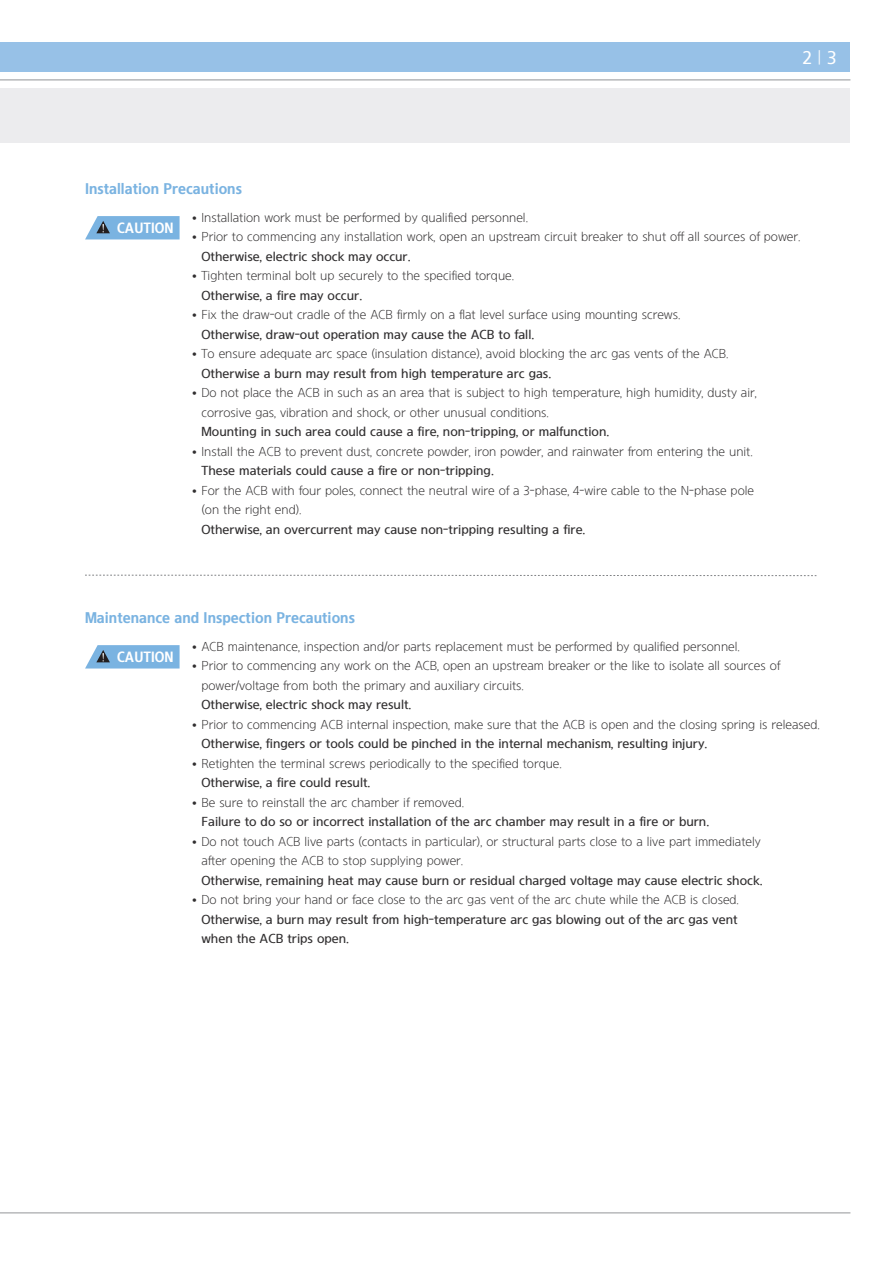
<style>
.page{position:relative;width:893px;height:1263px;background:#fff}
.page>*{position:absolute;margin:0;border:0;box-sizing:border-box;transform-origin:0 0}
.t1{font:18px "Hyundai HI Medium OTF";color:#fff}
.øµπÆ_ﬂ{font:15px "Hyundai HI Bold OTF";color:#7ab3e1;scale:.95 1}
.øµπÆ_ﬂ-2{font:14.4px "Hyundai HI Bold OTF";color:#fff;scale:.9 1}
.t2{font:12.75px/19.5px "Hyundai HI Light OTF";color:#312f30}
.t3{font:12.75px/19.5px "Hyundai HI Medium OTF";color:#312f30}
.s1{font-family:"Hyundai HI Light OTF"}
.s2{font-family:"Malgun Gothic"}
.s3{font-family:"Hyundai HI Medium OTF"}
</style>
<div class="page">
<div style="left:0;top:43px;width:850px;height:29px;background:#97c1e7"></div>
<hr style="left:0;top:1212px;width:850px;height:1px;background:#939598">
<hr style="left:0;top:80px;width:850px;height:1px;background:#939598">
<div style="left:0;top:88px;width:850px;height:54px;background:#ececee"></div>
<svg style="left:85px;top:575px;width:732px;height:1px"></svg>
<svg style="left:85px;top:216px;width:95px;height:23px;background:#81b3dc"></svg>
<svg style="left:85px;top:645px;width:95px;height:23px;background:#81b3dc"></svg>
<p class="øµπÆ_ﬂ" style="left:85px;top:179px;width:167px">Installation Precautions</p>
<p class="t1" style="left:802px;top:47px;width:36px">2 <span class="s1">|</span> 3</p>
<p class="øµπÆ_ﬂ-2" style="left:117px;top:219px;width:64px">CAUTION</p>
<p class="t2" style="left:192px;top:207px;width:338px"><span class="s2">•</span> Installation work must be performed by qualified personnel.</p>
<p class="t2" style="left:201px;top:227px;width:600px;text-indent:-10px"><span class="s2">•</span> Prior to commencing any installation work, open an upstream circuit breaker to shut off all sources of power.<br><span class="s3">Otherwise, electric shock may occur.</span></p>
<p class="t2" style="left:201px;top:266px;width:314px;text-indent:-10px"><span class="s2">•</span> Tighten terminal bolt up securely to the specified torque.<br><span class="s3">Otherwise, a fire may occur.</span></p>
<p class="t2" style="left:201px;top:305px;width:480px;text-indent:-10px"><span class="s2">•</span> Fix the draw-out cradle of the ACB firmly on a flat level surface using mounting screws.<br><span class="s3">Otherwise, draw-out operation may cause the ACB to fall.</span></p>
<p class="t2" style="left:201px;top:344px;width:528px;text-indent:-10px"><span class="s2">•</span> To ensure adequate arc space (insulation distance), avoid blocking the arc gas vents of the ACB.<br><span class="s3">Otherwise a burn may result from high temperature arc gas.</span></p>
<p class="t2" style="left:201px;top:383px;width:557px;text-indent:-10px"><span class="s2">•</span> Do not place the ACB in such as an area that is subject to high temperature, high humidity, dusty air, corrosive gas, vibration and shock, or other unusual conditions.<br><span class="s3">Mounting in such area could cause a fire, non-tripping, or malfunction.</span></p>
<p class="t2" style="left:201px;top:441px;width:553px;text-indent:-10px"><span class="s2">•</span> Install the ACB to prevent dust, concrete powder, iron powder, and rainwater from entering the unit.<br><span class="s3">These materials could cause a fire or non-tripping.</span></p>
<p class="t2" style="left:201px;top:480px;width:554px;text-indent:-10px"><span class="s2">•</span> For the ACB with four poles, connect the neutral wire of a 3-phase, 4-wire cable to the N-phase pole (on the right end).<br><span class="s3">Otherwise, an overcurrent may cause non-tripping resulting a fire.</span></p>
<p class="øµπÆ_ﬂ" style="left:85px;top:608px;width:286px">Maintenance and Inspection Precautions</p>
<p class="øµπÆ_ﬂ-2" style="left:117px;top:648px;width:64px">CAUTION</p>
<p class="t2" style="left:192px;top:636px;width:550px"><span class="s2">•</span> ACB maintenance, inspection and/or parts replacement must be performed by qualified personnel.</p>
<p class="t2" style="left:201px;top:656px;width:580px;text-indent:-10px"><span class="s2">•</span> Prior to commencing any work on the ACB, open an upstream breaker or the like to isolate all sources of power/voltage from both the primary and auxiliary circuits.<br><span class="s3">Otherwise, electric shock may result.</span></p>
<p class="t2" style="left:201px;top:714px;width:620px;text-indent:-10px"><span class="s2">•</span> Prior to commencing ACB internal inspection, make sure that the ACB is open and the closing spring is released.<br><span class="s3">Otherwise, fingers or tools could be pinched in the internal mechanism, resulting injury.</span></p>
<p class="t2" style="left:201px;top:753px;width:362px;text-indent:-10px"><span class="s2">•</span> Retighten the terminal screws periodically to the specified torque.<br><span class="s3">Otherwise, a fire could result.</span></p>
<p class="t3" style="left:201px;top:792px;width:509px;text-indent:-10px"><span class="s2">•</span> <span class="s1">Be sure to reinstall the arc chamber if removed.<br></span>Failure to do so or incorrect installation of the arc chamber may result in a fire or burn.</p>
<p class="t2" style="left:201px;top:831px;width:562px;text-indent:-10px"><span class="s2">•</span> Do not touch ACB live parts (contacts in particular), or structural parts close to a live part immediately after opening the ACB to stop supplying power.<br><span class="s3">Otherwise, remaining heat may cause burn or residual charged voltage may cause electric shock.</span></p>
<p class="t3" style="left:201px;top:890px;width:539px;text-align:justify;text-indent:-10px"><span class="s2">•</span> <span class="s1">Do not bring your hand or face close to the arc gas vent of the arc chute while the ACB is closed.<br></span>Otherwise, a burn may result from high-temperature arc gas blowing out of the arc gas vent when the ACB trips open.</p>
</div>
